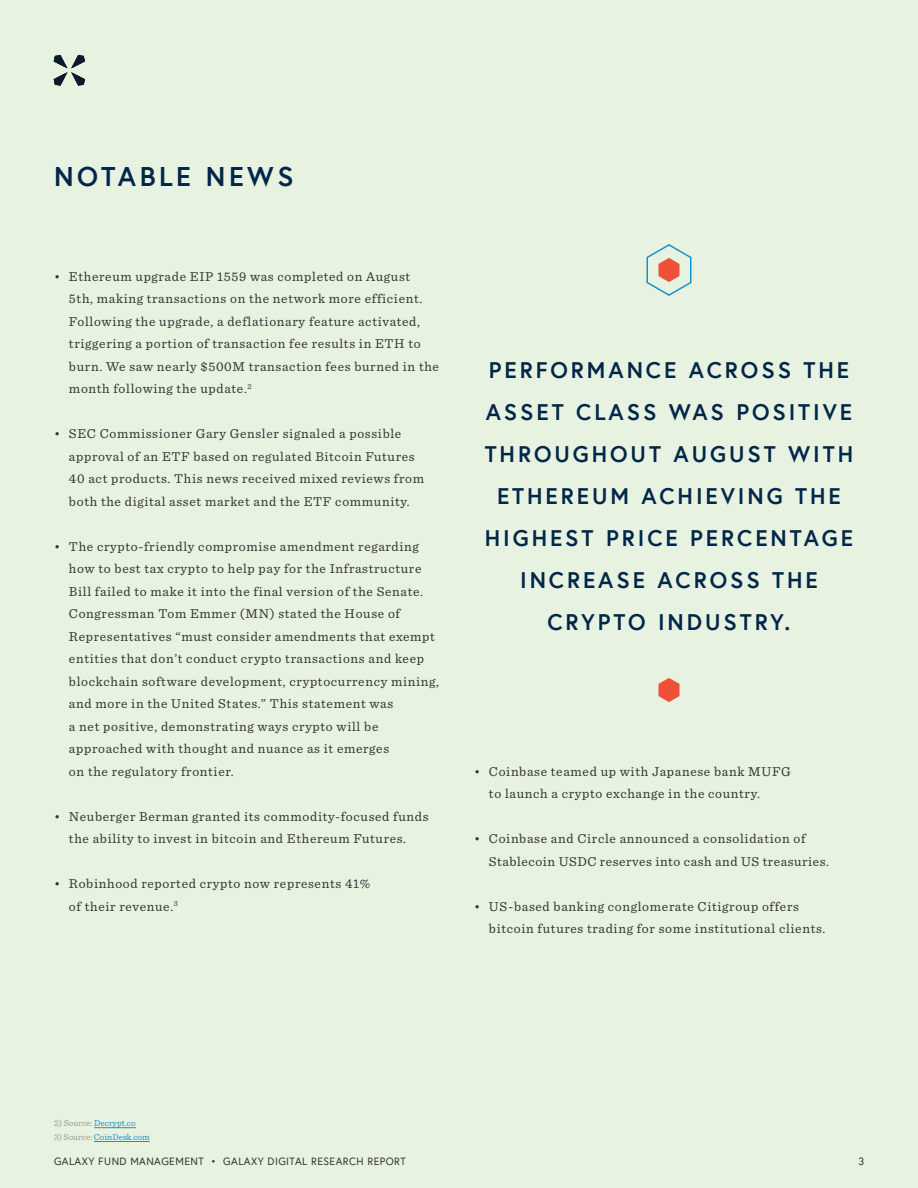
<style>
.page{position:relative;width:918px;height:1188px;background:#e8f2e0}
.page>*{position:absolute;margin:0;border:0;box-sizing:border-box;transform-origin:0 0}
.t1{font:700 27px "Europa";letter-spacing:.13em;color:#00264a}
.t2{font:700 22.5px/42px "Europa";letter-spacing:.13em;color:#00264a;text-align:center}
.t3{font:13.5px/22.5px "Sentinel";letter-spacing:.05em;color:#333}
.t4{font:10.5px "Europa";letter-spacing:.04em;color:#333}
.t5{font:9px "Sentinel";color:#1294cf}
.s1{color:#999}
</style>
<div class="page">
<svg style="left:54px;top:55px;width:31px;height:31px"></svg>
<svg style="left:659px;top:678px;width:21px;height:24px"></svg>
<svg style="left:646px;top:244px;width:46px;height:52px"></svg>
<hr style="left:94px;top:1127px;width:42px;height:1px;background:#1294cf">
<hr style="left:94px;top:1141px;width:56px;height:1px;background:#1294cf">
<h1 class="t1" style="left:54px;top:158px;width:241px">NOTABLE NEWS</h1>
<p class="t3" style="left:69px;top:264px;width:372px;text-indent:-15px">• Ethereum upgrade EIP 1559 was completed on August<br>5th, making transactions on the network more efficient.<br>Following the upgrade, a deflationary feature activated, triggering a portion of transaction fee results in ETH to burn. We saw nearly $500M transaction fees burned in the month following the update.<sup>2</sup></p>
<p class="t3" style="left:69px;top:422px;width:357px;text-indent:-15px">• SEC Commissioner Gary Gensler signaled a possible approval of an ETF based on regulated Bitcoin Futures 40 act products. This news received mixed reviews from both the digital asset market and the ETF community.</p>
<p class="t3" style="left:69px;top:534px;width:372px;text-indent:-15px">• The crypto-friendly compromise amendment regarding how to best tax crypto to help pay for the Infrastructure Bill failed to make it into the final version of the Senate.<br>Congressman Tom Emmer (MN) stated the House of Representatives “must consider amendments that exempt entities that don’t conduct crypto transactions and keep blockchain software development, cryptocurrency mining, and more in the United States.” This statement was<br>a net positive, demonstrating ways crypto will be approached with thought and nuance as it emerges<br>on the regulatory frontier.</p>
<p class="t3" style="left:54px;top:804px;width:376px;text-align:center">• Neuberger Berman granted its commodity-focused funds the ability to invest in bitcoin and Ethereum Futures.</p>
<p class="t3" style="left:69px;top:872px;width:303px;text-indent:-15px">• Robinhood reported crypto now represents 41% of their revenue.<sup>3</sup></p>
<h2 class="t2" style="left:485px;top:348px;width:370px">PERFORMANCE ACROSS THE<br>ASSET CLASS WAS POSITIVE<br>THROUGHOUT AUGUST WITH<br>ETHEREUM ACHIEVING THE<br>HIGHEST PRICE PERCENTAGE<br>INCREASE ACROSS THE<br>CRYPTO INDUSTRY.</h2>
<p class="t3" style="left:489px;top:759px;width:303px;text-indent:-15px">• Coinbase teamed up with Japanese bank MUFG to launch a crypto exchange in the country.</p>
<p class="t3" style="left:489px;top:827px;width:341px;text-indent:-15px">• Coinbase and Circle announced a consolidation of<br>Stablecoin USDC reserves into cash and US treasuries.</p>
<p class="t3" style="left:489px;top:894px;width:338px;text-indent:-15px">• US-based banking conglomerate Citigroup offers bitcoin futures trading for some institutional clients.</p>
<p class="t5" style="left:54px;top:1116px;width:83px"><span class="s1">2) Source:</span> Decrypt.co</p>
<p class="t5" style="left:54px;top:1130px;width:97px"><span class="s1">3) Source:</span> CoinDesk.com</p>
<p class="t4" style="left:54px;top:1154px;width:353px">GALAXY FUND MANAGEMENT • GALAXY DIGITAL RESEARCH REPORT</p>
<p class="t4" style="left:859px;top:1154px;width:7px">3</p>
</div>
